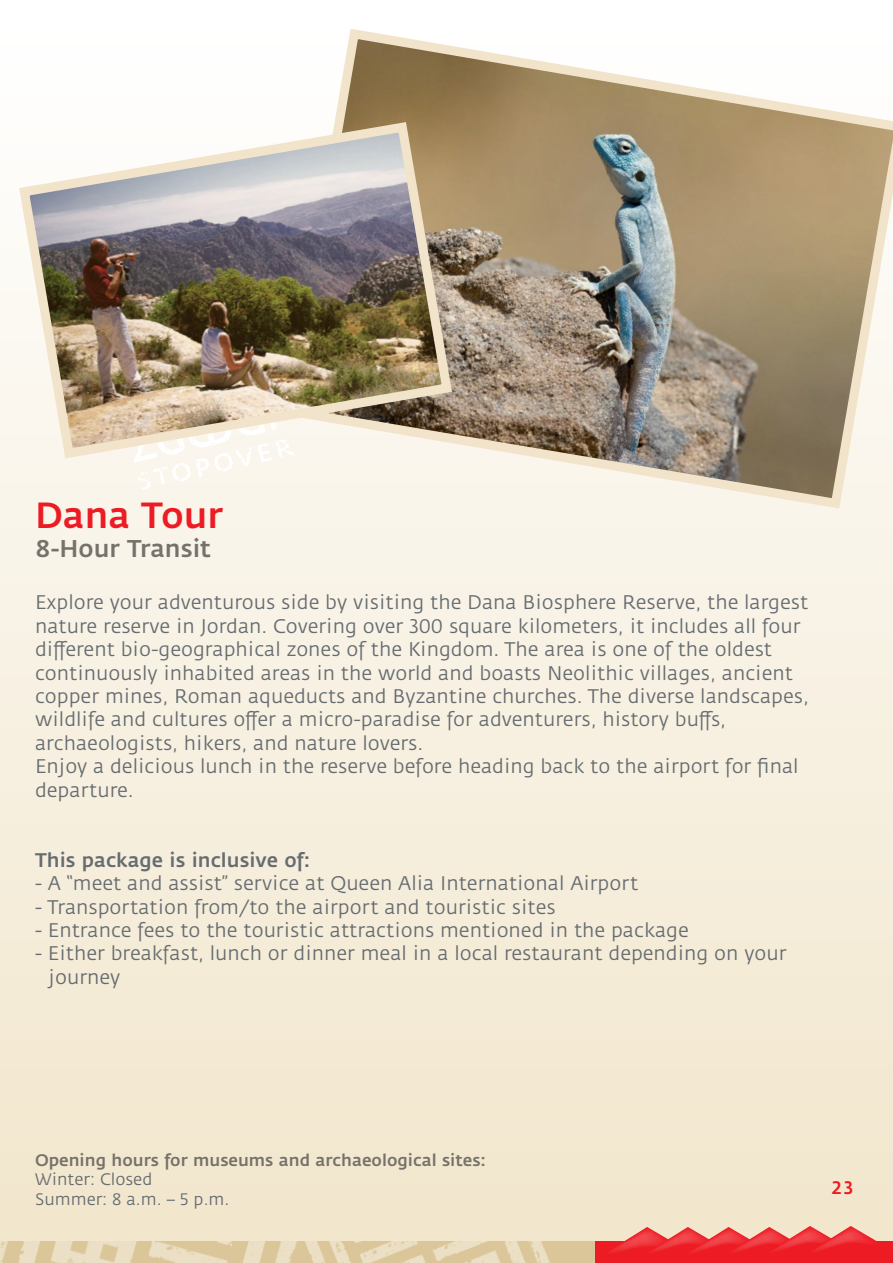
<style>
.page{position:relative;width:893px;height:1263px;background:#fff}
.page>*{position:absolute;margin:0;border:0;box-sizing:border-box;transform-origin:0 0}
.t1{font:36px "Fedra Sans Medium TF";color:#ed1c24}
.t2{font:24px "Fedra Sans Medium TF";color:#76716a}
.t3{font:19.5px/23.4px "Fedra Sans";color:#666c70}
.t4{font:19.5px "Fedra Sans Medium TF";color:#666c70}
.t5{font:18px "Fedra Sans Medium TF";color:#ed1c24}
.t6{font:16.5px "Fedra Sans Medium TF";color:#76716a}
.t7{font:16.5px/19.8px "Fedra Sans";color:#666c70}
</style>
<div class="page">
<div style="left:0;top:0;width:893px;height:1263px;background:linear-gradient(to bottom,#fff,#f1e6cb)"></div>
<svg style="left:93px;top:464px;width:187px;height:26px;background:#faf6ed"></svg>
<svg style="left:280px;top:24px;width:613px;height:490px"></svg>
<img style="left:14px;top:117px;width:443px;height:347px">
<div style="left:595px;top:1241px;width:298px;height:22px;background:#ed1c24"></div>
<svg style="left:600px;top:1226px;width:286px;height:26px"></svg>
<img style="left:362px;top:1241px;width:233px;height:22px">
<img style="left:0;top:1241px;width:362px;height:22px">
<h1 class="t1" style="left:35px;top:495px;width:189px">Dana Tour</h1>
<p class="t2" style="left:35px;top:535px;width:177px">8-Hour Transit</p>
<p class="t3" style="left:35px;top:591px;width:775px">Explore your adventurous side by visiting the Dana Biosphere Reserve, the largest nature reserve in Jordan. Covering over 300 square kilometers, it includes all four different bio-geographical zones of the Kingdom. The area is one of the oldest continuously inhabited areas in the world and boasts Neolithic villages, ancient copper mines, Roman aqueducts and Byzantine churches. The diverse landscapes, wildlife and cultures offer a micro-paradise for adventurers, history buffs, archaeologists, hikers, and nature lovers.<br>Enjoy a delicious lunch in the reserve before heading back to the airport for final departure.</p>
<p class="t4" style="left:35px;top:849px;width:277px">This package is inclusive of:</p>
<p class="t3" style="left:35px;top:872px;width:605px">- A “meet and assist” service at Queen Alia International Airport</p>
<p class="t3" style="left:35px;top:896px;width:522px">- Transportation from/to the airport and touristic sites</p>
<p class="t3" style="left:35px;top:919px;width:655px">- Entrance fees to the touristic attractions mentioned in the package</p>
<p class="t3" style="left:49px;top:942px;width:739px;text-indent:-13px">- Either breakfast, lunch or dinner meal in a local restaurant depending on your journey</p>
<p class="t6" style="left:35px;top:1150px;width:452px">Opening hours for museums and archaeological sites:</p>
<p class="t7" style="left:35px;top:1170px;width:196px">Winter: Closed<br>Summer: 8 a.m. – 5 p.m.</p>
<p class="t5" style="left:831px;top:1178px;width:25px">23</p>
</div>
